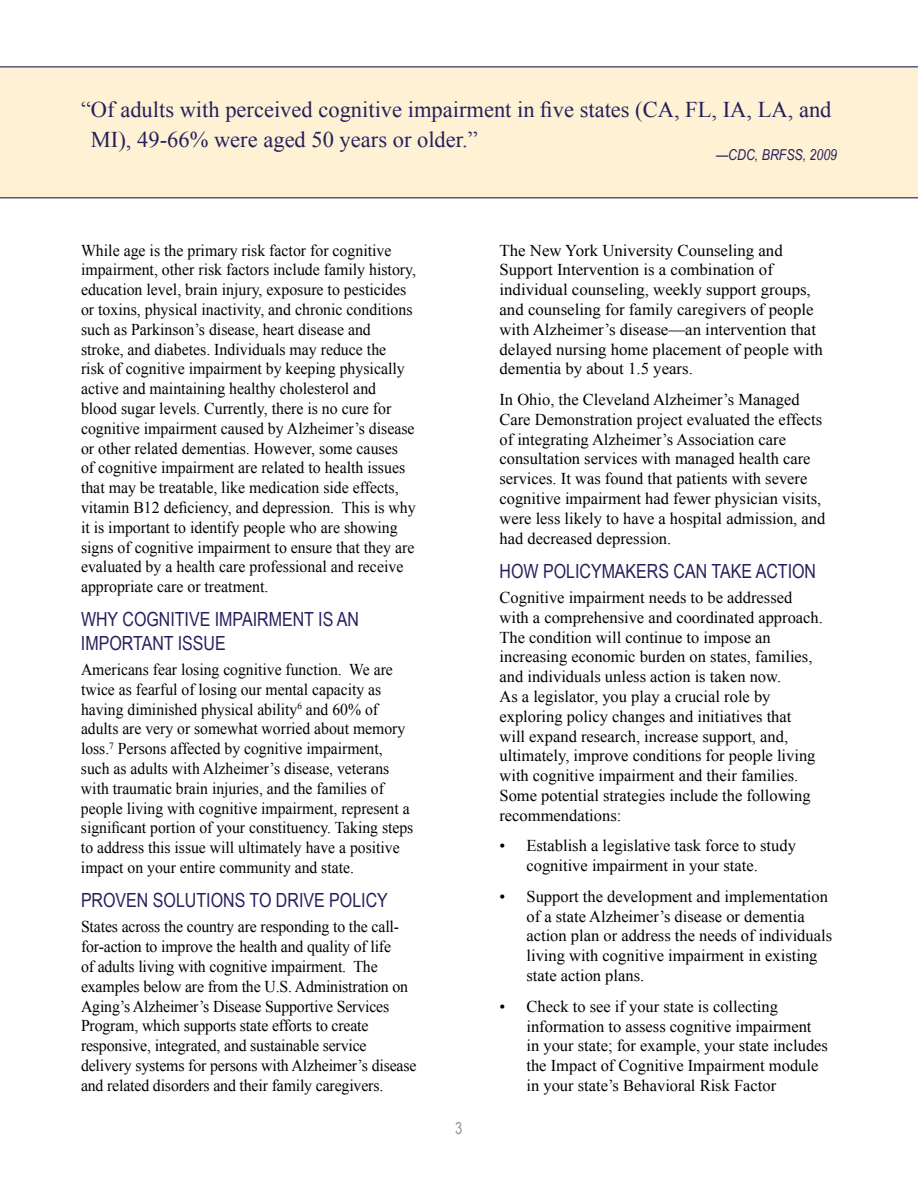
<style>
.page{position:relative;width:918px;height:1188px;background:#fff}
.page>*{position:absolute;margin:0;border:0;box-sizing:border-box;transform-origin:0 0}
.t1{font:22.5px/30px "Times New Roman";color:#25205c}
.t2{font:19.5px/23.4px "Arial Narrow";color:#25205c}
.t3{font:16.5px/19.8px "Times New Roman";color:#000}
.t4{font:16.5px/19.8px "Times New Roman";color:#000;scale:.96 1}
.t5{font:16.5px/19.8px "Times New Roman";color:#000;scale:.95 1}
.t6{font:16.5px "Arial Narrow";color:#939598}
.t7{font:italic 15px "Arial Narrow";color:#25205c}
.s1{font-style:normal}
</style>
<div class="page">
<div style="left:0;top:67px;width:918px;height:131px;background:#fff1d4"></div>
<hr style="left:0;top:66px;width:918px;height:1px;background:#25205c">
<hr style="left:0;top:197px;width:918px;height:1px;background:#25205c">
<p class="t1" style="left:91px;top:94px;width:742px;text-indent:-10px">“ Of adults with perceived cognitive impairment in five states (CA, FL, IA, LA, and<br>MI), 49-66% were aged 50 years or older.”</p>
<p class="t7" style="left:716px;top:144px;width:122px"><span class="s1">—</span>CDC, BRFSS, 2009</p>
<p class="t4" style="left:81px;top:240px;width:351px">While age is the primary risk factor for cognitive impairment, other risk factors include family history, education level, brain injury, exposure to pesticides or toxins, physical inactivity, and chronic conditions such as Parkinson’s disease, heart disease and stroke, and diabetes. Individuals may reduce the<br>risk of cognitive impairment by keeping physically active and maintaining healthy cholesterol and blood sugar levels. Currently, there is no cure for cognitive impairment caused by Alzheimer’s disease or other related dementias. However, some causes<br>of cognitive impairment are related to health issues that may be treatable, like medication side effects, vitamin B12 deficiency, and depression. This is why it is important to identify people who are showing signs of cognitive impairment to ensure that they are evaluated by a health care professional and receive appropriate care or treatment.</p>
<h2 class="t2" style="left:81px;top:607px;width:280px">WHY COGNITIVE IMPAIRMENT IS AN<br>IMPORTANT ISSUE</h2>
<p class="t5" style="left:81px;top:659px;width:351px">Americans fear losing cognitive function. We are twice as fearful of losing our mental capacity as having diminished physical ability<sup>6</sup> and 60% of adults are very or somewhat worried about memory loss.<sup>7</sup> Persons affected by cognitive impairment, such as adults with Alzheimer’s disease, veterans with traumatic brain injuries, and the families of people living with cognitive impairment, represent a significant portion of your constituency. Taking steps to address this issue will ultimately have a positive impact on your entire community and state.</p>
<h2 class="t2" style="left:81px;top:888px;width:308px">PROVEN SOLUTIONS TO DRIVE POLICY</h2>
<p class="t4" style="left:81px;top:917px;width:351px">States across the country are responding to the call&shy;for-action to improve the health and quality of life<br>of adults living with cognitive impairment. The examples below are from the U.S. Administration on Aging’s Alzheimer’s Disease Supportive Services Program, which supports state efforts to create responsive, integrated, and sustainable service delivery systems for persons with Alzheimer’s disease and related disorders and their family caregivers.</p>
<p class="t6" style="left:455px;top:1116px;width:9px">3</p>
<p class="t3" style="left:500px;top:240px;width:325px">The New York University Counseling and Support Intervention is a combination of individual counseling, weekly support groups, and counseling for family caregivers of people with Alzheimer’s disease—an intervention that delayed nursing home placement of people with dementia by about 1.5 years.</p>
<p class="t3" style="left:500px;top:389px;width:327px">In Ohio, the Cleveland Alzheimer’s Managed Care Demonstration project evaluated the effects of integrating Alzheimer’s Association care consultation services with managed health care services. It was found that patients with severe cognitive impairment had fewer physician visits, were less likely to have a hospital admission, and had decreased depression.</p>
<h2 class="t2" style="left:500px;top:559px;width:318px">HOW POLICYMAKERS CAN TAKE ACTION</h2>
<p class="t3" style="left:500px;top:587px;width:325px">Cognitive impairment needs to be addressed with a comprehensive and coordinated approach.<br>The condition will continue to impose an increasing economic burden on states, families, and individuals unless action is taken now.<br>As a legislator, you play a crucial role by exploring policy changes and initiatives that<br>will expand research, increase support, and, ultimately, improve conditions for people living with cognitive impairment and their families.<br>Some potential strategies include the following recommendations:</p>
<p class="t3" style="left:526px;top:836px;width:271px;text-indent:-27px">• Establish a legislative task force to study cognitive impairment in your state.</p>
<p class="t3" style="left:526px;top:886px;width:307px;text-indent:-27px">• Support the development and implementation of a state Alzheimer’s disease or dementia action plan or address the needs of individuals living with cognitive impairment in existing state action plans.</p>
<p class="t3" style="left:526px;top:996px;width:303px;text-indent:-27px">• Check to see if your state is collecting information to assess cognitive impairment in your state; for example, your state includes the Impact of Cognitive Impairment module in your state’s Behavioral Risk Factor</p>
</div>
